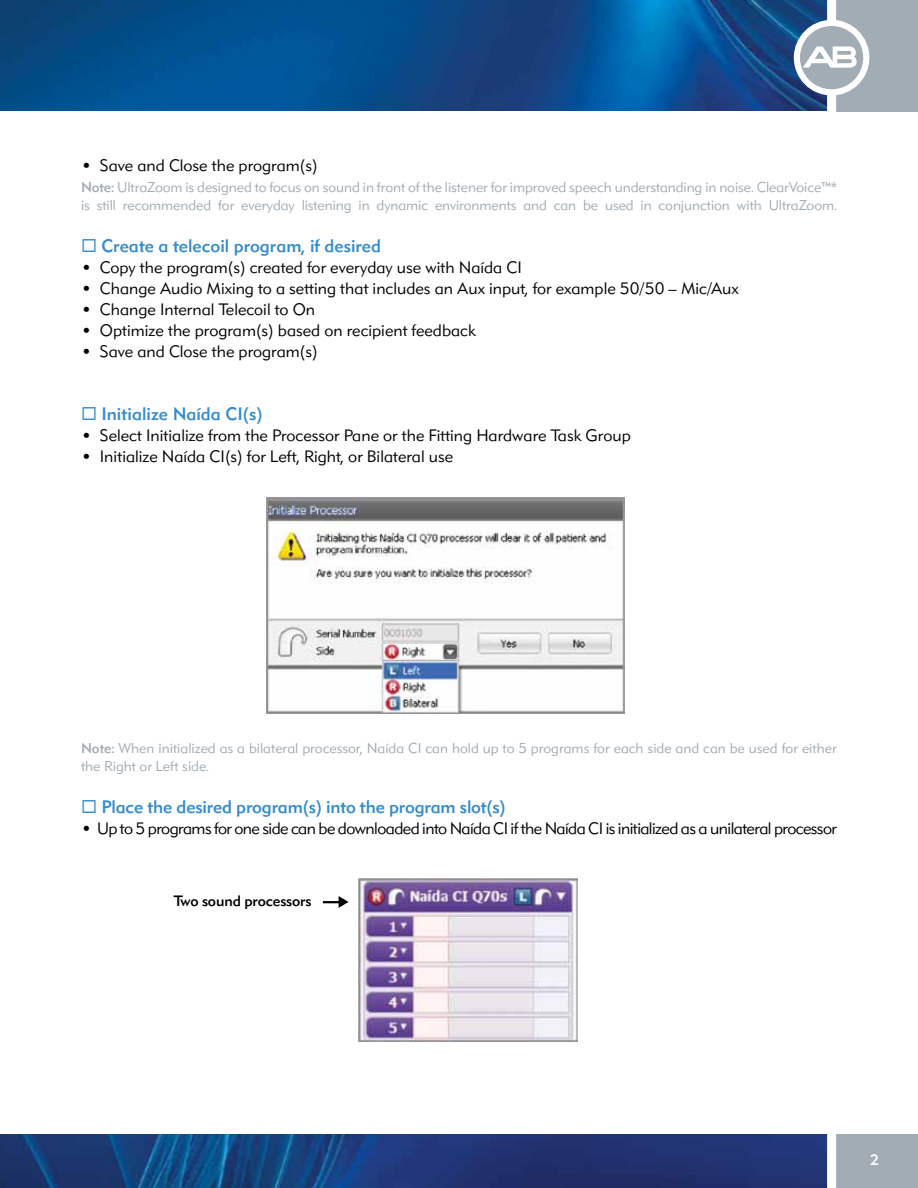
<style>
.page{position:relative;width:918px;height:1188px;background:#fff}
.page>*{position:absolute;margin:0;border:0;box-sizing:border-box;transform-origin:0 0}
.t1{font:500 18px "DH Sans";color:#358ccb}
.t2{font:300 16.5px "DH Sans";color:#000}
.t3{font:300 16.5px "DH Sans";letter-spacing:-.035em;color:#000}
.t4{font:500 15px "DH Sans";letter-spacing:-.01em;color:#000}
.t5{font:500 15px "DH Sans";color:#fff}
.t6{font:300 14.25px/18px "DH Sans";letter-spacing:-.005em;color:#a2acb4}
.s1{font-weight:500}
</style>
<div class="page">
<div style="left:832px;top:1127px;width:86px;height:61px;background:#a2acb4"></div>
<img style="left:0;top:1134px;width:827px;height:54px">
<img style="left:0;top:0;width:918px;height:112px">
<div style="left:0;top:112px;width:918px;height:1022px;background:#fff"></div>
<div style="left:831px;top:0;width:87px;height:111px;background:#a2acb4"></div>
<div style="left:827px;top:0;width:9px;height:1188px;background:#fff"></div>
<svg style="left:794px;top:20px;width:75px;height:75px"></svg>
<img style="left:267px;top:497px;width:357px;height:216px">
<img style="left:358px;top:878px;width:219px;height:164px">
<hr style="left:323px;top:901px;width:21px;height:2px;background:#000">
<svg style="left:339px;top:896px;width:10px;height:12px"></svg>
<p class="t2" style="left:81px;top:155px;width:238px">• Save and Close the program(s)</p>
<p class="t6" style="left:81px;top:178px;width:758px"><span class="s1">Note:</span> UltraZoom is designed to focus on sound in front of the listener for improved speech understanding in noise. ClearVoice™* is still recommended for everyday listening in dynamic environments and can be used in conjunction with UltraZoom.</p>
<p class="t1" style="left:81px;top:235px;width:302px">◻ Create a telecoil program, if desired</p>
<p class="t2" style="left:81px;top:257px;width:442px">• Copy the program(s) created for everyday use with Naída CI</p>
<p class="t2" style="left:81px;top:278px;width:659px">• Change Audio Mixing to a setting that includes an Aux input, for example 50/50 – Mic/Aux</p>
<p class="t2" style="left:81px;top:299px;width:236px">• Change Internal Telecoil to On</p>
<p class="t2" style="left:81px;top:320px;width:396px">• Optimize the program(s) based on recipient feedback</p>
<p class="t2" style="left:81px;top:341px;width:238px">• Save and Close the program(s)</p>
<p class="t1" style="left:81px;top:403px;width:183px">◻ Initialize Naída CI(s)</p>
<p class="t2" style="left:81px;top:425px;width:551px">• Select Initialize from the Processor Pane or the Fitting Hardware Task Group</p>
<p class="t2" style="left:81px;top:446px;width:374px">• Initialize Naída CI(s) for Left, Right, or Bilateral use</p>
<p class="t6" style="left:81px;top:739px;width:757px"><span class="s1">Note:</span> When initialized as a bilateral processor, Naída CI can hold up to 5 programs for each side and can be used for either the Right or Left side.</p>
<p class="t1" style="left:81px;top:796px;width:426px">◻ Place the desired program(s) into the program slot(s)</p>
<p class="t3" style="left:81px;top:818px;width:757px">• Up to 5 programs for one side can be downloaded into Naída CI if the Naída CI is initialized as a unilateral processor</p>
<p class="t4" style="left:174px;top:891px;width:139px">Two sound processors</p>
<p class="t5" style="left:870px;top:1151px;width:10px">2</p>
</div>
